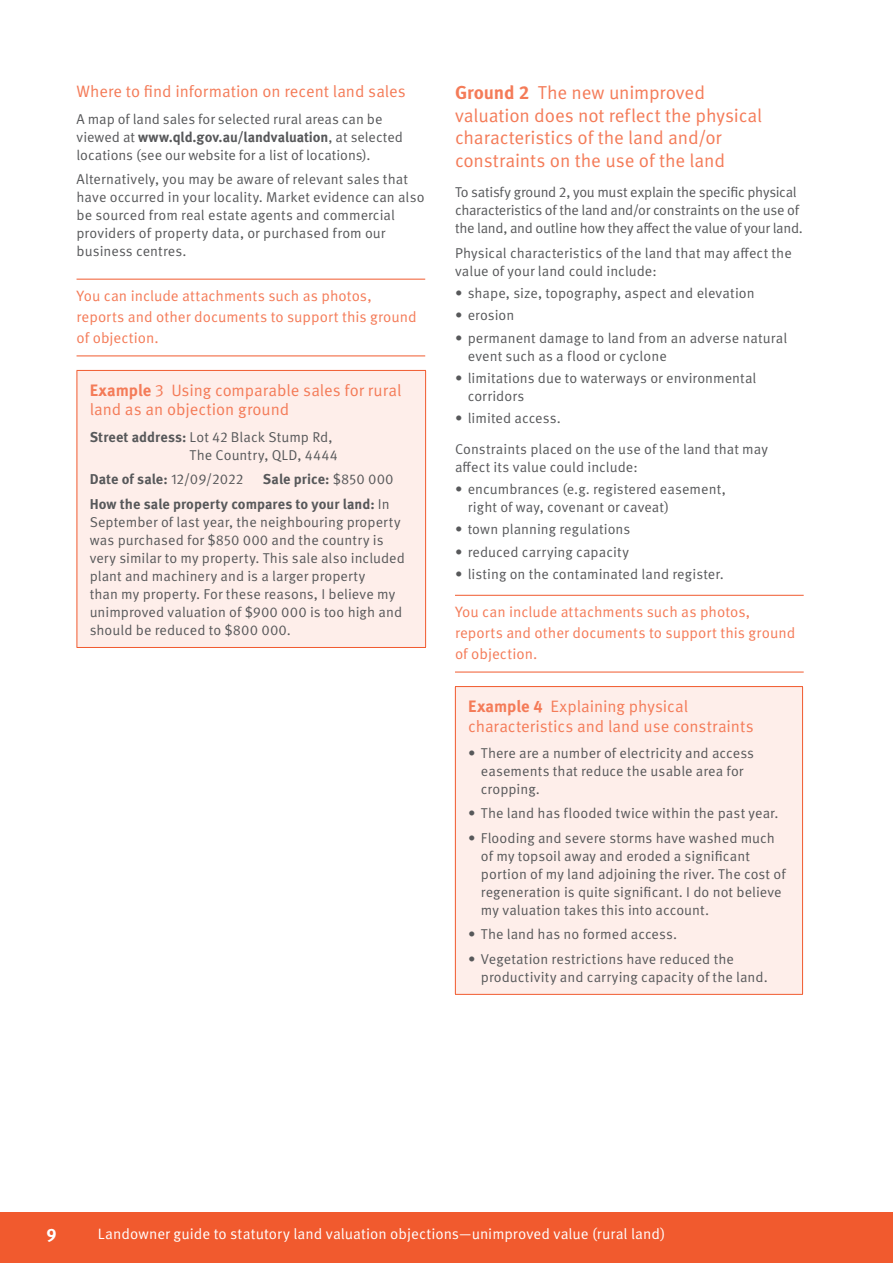
<style>
.page{position:relative;width:893px;height:1263px;background:#fff}
.page>*{position:absolute;margin:0;border:0;box-sizing:border-box;transform-origin:0 0}
.h02normal{font:18.75px/22.5px "Meta Pro Norm";letter-spacing:-.01em;color:#f47b58}
.t1{font:700 18px "Meta Pro";color:#fff}
.h03{font:16.5px/19.8px "Meta Pro Norm";letter-spacing:-.005em;color:#f47b58}
.ruleabove{font:15px/21px "Meta Pro Norm";color:#f47b58}
.t2{font:15px "Meta Pro Norm";color:#fff}
.Body{font:14.25px/18px "Meta Pro Norm";letter-spacing:.005em;color:#57585a}
.Body-2{font:14.25px/18px "Meta Pro Norm";letter-spacing:-.02em;color:#57585a}
.Body-3{font:700 14.25px "Meta Pro";color:#57585a}
.s1{font-family:"Meta Pro";font-weight:700}
.s2{font-family:"Meta Pro Norm";font-weight:400}
</style>
<div class="page">
<div style="left:0;top:1213px;width:893px;height:50px;background:#f15a2e"></div>
<hr style="left:455px;top:595px;width:349px;height:1px;background:#f15a2e">
<hr style="left:455px;top:672px;width:349px;height:1px;background:#f15a2e">
<div style="left:455px;top:686px;width:347px;height:308px;background:#feeeea"></div>
<hr style="left:455px;top:687px;width:1px;height:307px;background:#f15a2e">
<hr style="left:455px;top:686px;width:348px;height:1px;background:#f15a2e">
<hr style="left:802px;top:687px;width:1px;height:307px;background:#f15a2e">
<hr style="left:455px;top:994px;width:348px;height:1px;background:#f15a2e">
<hr style="left:77px;top:279px;width:348px;height:1px;background:#f15a2e">
<hr style="left:77px;top:356px;width:348px;height:1px;background:#f15a2e">
<div style="left:77px;top:370px;width:349px;height:277px;background:#feeeea"></div>
<hr style="left:77px;top:371px;width:1px;height:276px;background:#f15a2e">
<hr style="left:77px;top:370px;width:349px;height:1px;background:#f15a2e">
<hr style="left:425px;top:371px;width:1px;height:276px;background:#f15a2e">
<hr style="left:77px;top:647px;width:349px;height:1px;background:#f15a2e">
<h3 class="h03" style="left:77px;top:81px;width:331px">Where to find information on recent land sales</h3>
<p class="Body" style="left:77px;top:109px;width:328px">A map of land sales for selected rural areas can be viewed at <span class="s1">www.qld.gov.au/landvaluation</span>, at selected locations (see our website for a list of locations).</p>
<p class="Body" style="left:77px;top:170px;width:350px">Alternatively, you may be aware of relevant sales that have occurred in your locality. Market evidence can also be sourced from real estate agents and commercial providers of property data, or purchased from our business centres.</p>
<p class="ruleabove" style="left:77px;top:284px;width:342px">You can include attachments such as photos, reports and other documents to support this ground of objection.</p>
<h3 class="h03" style="left:90px;top:379px;width:313px"><span class="s1">Example</span> 3 Using comparable sales for rural land as an objection ground</h3>
<p class="Body" style="left:190px;top:427px;width:150px;text-indent:-100px"><span class="s1">Street address:</span> Lot 42 Black Stump Rd,<br>The Country, QLD, 4444</p>
<p class="Body-3" style="left:90px;top:468px;width:155px">Date of sale: <span class="s2">12/09/2022</span></p>
<p class="Body-3" style="left:263px;top:468px;width:132px">Sale price: <span class="s2">$850 000</span></p>
<p class="Body" style="left:90px;top:494px;width:317px"><span class="s1">How the sale property compares to your land:</span> In September of last year, the neighbouring property was purchased for $850 000 and the country is very similar to my property. This sale also included plant and machinery and is a larger property<br>than my property. For these reasons, I believe my unimproved valuation of $900 000 is too high and should be reduced to $800 000.</p>
<p class="h02normal" style="left:455px;top:80px;width:309px"><span class="s1">Ground 2</span> The new unimproved valuation does not reflect the physical characteristics of the land and/or constraints on the use of the land</p>
<p class="Body-2" style="left:455px;top:183px;width:349px">To satisfy ground 2, you must explain the specific physical characteristics of the land and/or constraints on the use of the land, and outline how they affect the value of your land.</p>
<p class="Body" style="left:455px;top:243px;width:338px">Physical characteristics of the land that may affect the value of your land could include:</p>
<p class="Body" style="left:455px;top:283px;width:301px">• shape, size, topography, aspect and elevation</p>
<p class="Body" style="left:455px;top:305px;width:61px">• erosion</p>
<p class="Body" style="left:468px;top:328px;width:321px;text-indent:-13px">• permanent damage to land from an adverse natural event such as a flood or cyclone</p>
<p class="Body" style="left:468px;top:368px;width:290px;text-indent:-13px">• limitations due to waterways or environmental corridors</p>
<p class="Body" style="left:455px;top:408px;width:107px">• limited access.</p>
<p class="Body" style="left:455px;top:439px;width:315px">Constraints placed on the use of the land that may affect its value could include:</p>
<p class="Body" style="left:468px;top:479px;width:260px;text-indent:-13px">• encumbrances (e.g. registered easement, right of way, covenant or caveat)</p>
<p class="Body" style="left:455px;top:519px;width:177px">• town planning regulations</p>
<p class="Body" style="left:455px;top:542px;width:175px">• reduced carrying capacity</p>
<p class="Body" style="left:455px;top:564px;width:270px">• listing on the contaminated land register.</p>
<p class="ruleabove" style="left:455px;top:600px;width:342px">You can include attachments such as photos, reports and other documents to support this ground of objection.</p>
<h3 class="h03" style="left:468px;top:695px;width:287px"><span class="s1">Example 4</span> Explaining physical characteristics and land use constraints</h3>
<p class="Body" style="left:481px;top:743px;width:275px;text-indent:-13px">• There are a number of electricity and access easements that reduce the usable area for cropping.</p>
<p class="Body" style="left:468px;top:804px;width:312px">• The land has flooded twice within the past year.</p>
<p class="Body" style="left:481px;top:828px;width:306px;text-indent:-13px">• Flooding and severe storms have washed much of my topsoil away and eroded a significant portion of my land adjoining the river. The cost of regeneration is quite significant. I do not believe my valuation takes this into account.</p>
<p class="Body" style="left:468px;top:924px;width:211px">• The land has no formed access.</p>
<p class="Body" style="left:481px;top:949px;width:288px;text-indent:-13px">• Vegetation restrictions have reduced the productivity and carrying capacity of the land.</p>
<p class="t1" style="left:46px;top:1221px;width:12px">9</p>
<p class="t2" style="left:98px;top:1222px;width:569px">Landowner guide to statutory land valuation objections—unimproved value (rural land)</p>
</div>
